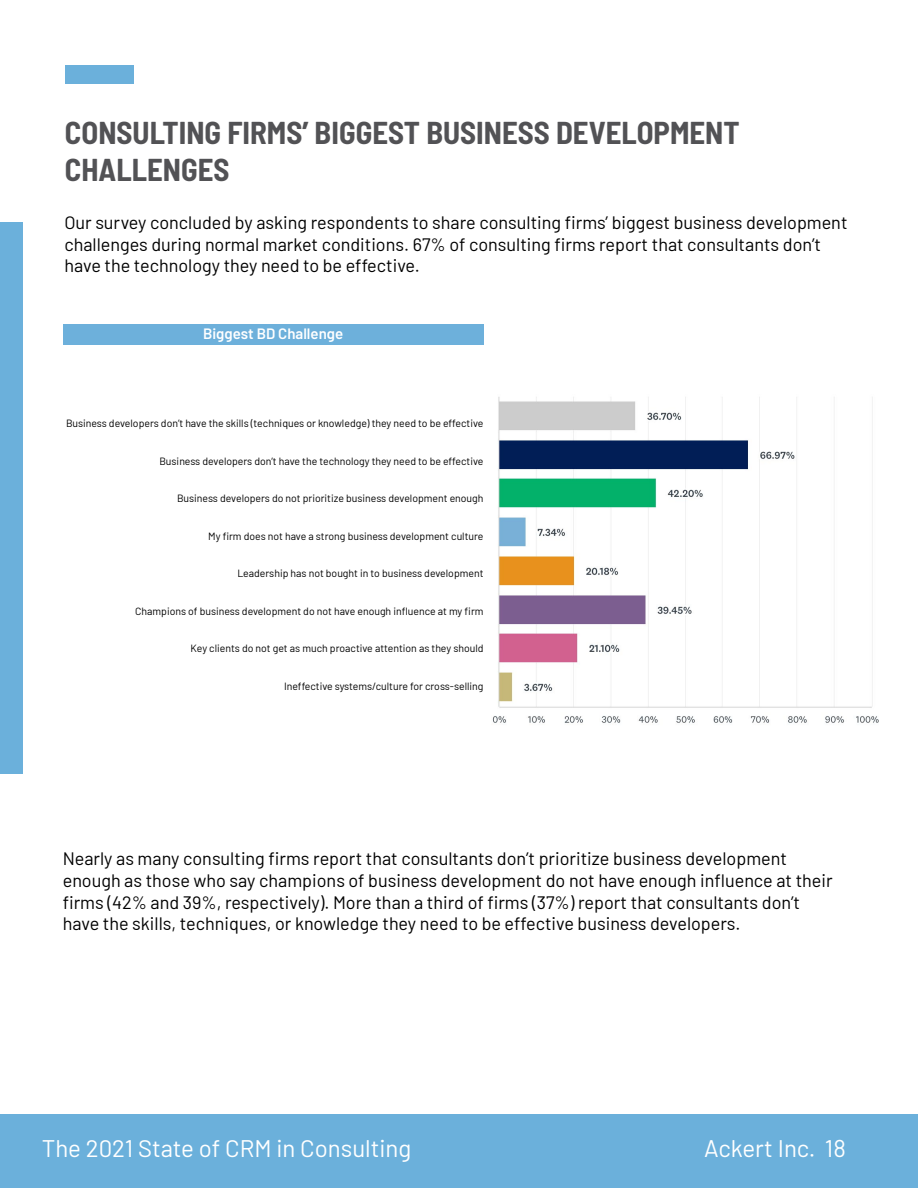
<style>
.page{position:relative;width:918px;height:1188px;background:#fff}
.page>*{position:absolute;margin:0;border:0;box-sizing:border-box;transform-origin:0 0}
.t1{font:700 semi-condensed 30.9px/37px "Barlow";color:#525255}
.t2{font:24px "Barlow";color:#fff}
.t3{font:18px/21.6px "Barlow";color:#000}
.t4{font:600 15px "Barlow";color:#fff}
.t5{font:10.5px "Barlow";color:#000}
</style>
<div class="page">
<div style="left:65px;top:65px;width:68px;height:19px;background:#6bb0db"></div>
<div style="left:0;top:223px;width:22px;height:551px;background:#6bb0db"></div>
<div style="left:1px;top:1114px;width:917px;height:74px;background:#6bb0db"></div>
<div style="left:63px;top:324px;width:421px;height:20px;background:#6db0db"></div>
<img style="left:492px;top:397px;width:387px;height:326px">
<h1 class="t1" style="left:65px;top:113px;width:676px">CONSULTING FIRMS’ BIGGEST BUSINESS DEVELOPMENT<br>CHALLENGES</h1>
<p class="t3" style="left:64px;top:210px;width:785px">Our survey concluded by asking respondents to share consulting firms’ biggest business development challenges during normal market conditions. 67% of consulting firms report that consultants don’t have the technology they need to be effective.</p>
<p class="t4" style="left:203px;top:323px;width:142px">Biggest BD Challenge</p>
<p class="t5" style="left:66px;top:416px;width:419px">Business developers don’t have the skills (techniques or knowledge) they need to be effective</p>
<p class="t5" style="left:160px;top:453px;width:325px">Business developers don’t have the technology they need to be effective</p>
<p class="t5" style="left:177px;top:491px;width:308px">Business developers do not prioritize business development enough</p>
<p class="t5" style="left:208px;top:528px;width:277px">My firm does not have a strong business development culture</p>
<p class="t5" style="left:237px;top:566px;width:248px">Leadership has not bought in to business development</p>
<p class="t5" style="left:135px;top:603px;width:350px">Champions of business development do not have enough influence at my firm</p>
<p class="t5" style="left:191px;top:641px;width:294px">Key clients do not get as much proactive attention as they should</p>
<p class="t5" style="left:284px;top:678px;width:201px">Ineffective systems/culture for cross-selling</p>
<p class="t3" style="left:63px;top:847px;width:771px">Nearly as many consulting firms report that consultants don’t prioritize business development enough as those who say champions of business development do not have enough influence at their firms (42% and 39%, respectively). More than a third of firms (37%) report that consultants don’t have the skills, techniques, or knowledge they need to be effective business developers.</p>
<h2 class="t2" style="left:42px;top:1131px;width:371px">The 2021 State of CRM in Consulting</h2>
<h2 class="t2" style="left:704px;top:1131px;width:143px">Ackert Inc. 18</h2>
</div>
